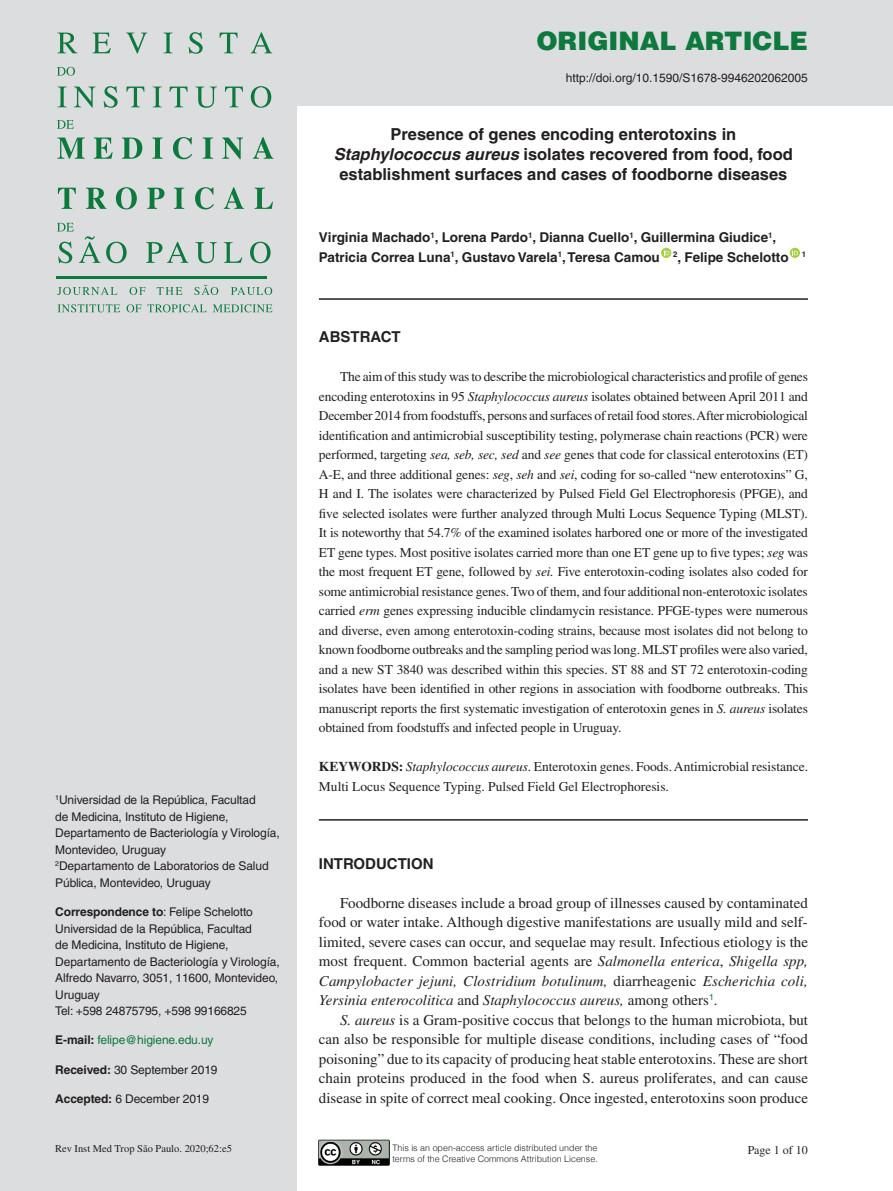
<style>
.page{position:relative;width:893px;height:1191px;background:#fff}
.page>*{position:absolute;margin:0;border:0;box-sizing:border-box;transform-origin:0 0}
.t1{font:900 25.5px "Helvetica";color:#0d793d}
.t2{font:700 16.5px/19.8px "Helvetica";color:#231f20;text-align:center}
.t3{font:15px/19.5px "Times";color:#231f20;text-align:justify}
.t4{font:700 15px "Helvetica";color:#231f20}
.t5{font:13.5px/19.5px "Times";color:#231f20;text-align:justify}
.t6{font:700 13.5px/19.5px "Helvetica";color:#231f20}
.t7{font:12px/16.5px "Helvetica";letter-spacing:-.01em;color:#231f20}
.t8{font:12px "Helvetica";letter-spacing:-.01em;color:#0d793d}
.t9{font:12px "Times";color:#231f20}
.t10{font:10.5px "Times";color:#231f20}
.t11{font:300 8.85px/10.6px "Helvetica";color:#231f20}
.s1{font-style:italic}
.s2{font-weight:700}
.s3{font-weight:700;color:#231f20}
</style>
<div class="page">
<div style="left:0;top:0;width:297px;height:1191px;background:#dcdddf"></div>
<div style="left:22px;top:0;width:871px;height:106px;background:#dcdddf"></div>
<svg style="left:57px;top:33px;width:21px;height:20px"></svg>
<svg style="left:92px;top:33px;width:19px;height:20px"></svg>
<svg style="left:126px;top:33px;width:21px;height:21px"></svg>
<svg style="left:163px;top:33px;width:10px;height:20px"></svg>
<svg style="left:189px;top:32px;width:14px;height:22px"></svg>
<svg style="left:220px;top:33px;width:18px;height:20px"></svg>
<svg style="left:251px;top:32px;width:21px;height:21px"></svg>
<svg style="left:57px;top:87px;width:10px;height:20px"></svg>
<svg style="left:74px;top:87px;width:22px;height:21px"></svg>
<svg style="left:104px;top:86px;width:14px;height:22px"></svg>
<svg style="left:126px;top:87px;width:18px;height:20px"></svg>
<svg style="left:153px;top:87px;width:9px;height:20px"></svg>
<svg style="left:170px;top:87px;width:18px;height:20px"></svg>
<svg style="left:195px;top:87px;width:22px;height:21px"></svg>
<svg style="left:225px;top:87px;width:18px;height:20px"></svg>
<svg style="left:251px;top:86px;width:20px;height:22px"></svg>
<svg style="left:57px;top:137px;width:28px;height:22px"></svg>
<svg style="left:94px;top:137px;width:19px;height:22px"></svg>
<svg style="left:122px;top:137px;width:20px;height:22px"></svg>
<svg style="left:152px;top:137px;width:11px;height:22px"></svg>
<svg style="left:173px;top:137px;width:19px;height:22px"></svg>
<svg style="left:203px;top:137px;width:10px;height:22px"></svg>
<svg style="left:222px;top:137px;width:21px;height:22px"></svg>
<svg style="left:253px;top:137px;width:20px;height:22px"></svg>
<svg style="left:58px;top:188px;width:18px;height:21px"></svg>
<svg style="left:86px;top:188px;width:20px;height:21px"></svg>
<svg style="left:116px;top:187px;width:21px;height:22px"></svg>
<svg style="left:147px;top:188px;width:17px;height:21px"></svg>
<svg style="left:174px;top:188px;width:10px;height:21px"></svg>
<svg style="left:195px;top:187px;width:19px;height:22px"></svg>
<svg style="left:224px;top:187px;width:20px;height:22px"></svg>
<svg style="left:255px;top:188px;width:18px;height:21px"></svg>
<svg style="left:146px;top:242px;width:43px;height:21px"></svg>
<svg style="left:195px;top:242px;width:22px;height:21px"></svg>
<svg style="left:224px;top:242px;width:18px;height:21px"></svg>
<svg style="left:250px;top:242px;width:21px;height:21px"></svg>
<svg style="left:57px;top:223px;width:70px;height:40px"></svg>
<svg style="left:57px;top:120px;width:17px;height:9px"></svg>
<svg style="left:57px;top:67px;width:18px;height:9px"></svg>
<svg style="left:57px;top:287px;width:60px;height:8px"></svg>
<svg style="left:130px;top:287px;width:15px;height:8px"></svg>
<svg style="left:157px;top:287px;width:25px;height:8px"></svg>
<svg style="left:194px;top:285px;width:24px;height:10px"></svg>
<svg style="left:231px;top:287px;width:41px;height:8px"></svg>
<svg style="left:58px;top:304px;width:62px;height:8px"></svg>
<svg style="left:127px;top:304px;width:14px;height:8px"></svg>
<svg style="left:147px;top:304px;width:60px;height:8px"></svg>
<svg style="left:213px;top:304px;width:59px;height:8px"></svg>
<hr style="left:56px;top:276px;width:210px;height:2px;background:#0c793d">
<img style="left:319px;top:1139px;width:70px;height:26px">
<hr style="left:319px;top:298px;width:489px;height:2px;background:#231f20">
<hr style="left:319px;top:819px;width:489px;height:1px;background:#231f20">
<svg style="left:661px;top:248px;width:10px;height:10px"></svg>
<svg style="left:664px;top:250px;width:5px;height:5px"></svg>
<svg style="left:790px;top:248px;width:10px;height:10px"></svg>
<svg style="left:793px;top:250px;width:5px;height:5px"></svg>
<h1 class="t1" style="left:536px;top:24px;width:273px">ORIGINAL ARTICLE</h1>
<p class="t7" style="left:566px;top:69px;width:244px">http://doi.org/10.1590/S1678-9946202062005</p>
<p class="t2" style="left:334px;top:124px;width:460px">Presence of genes encoding enterotoxins in<br><span class="s1">Staphylococcus aureus</span> isolates recovered from food, food establishment surfaces and cases of foodborne diseases</p>
<p class="t7" style="left:55px;top:792px;width:226px"><sup>1</sup>Universidad de la República, Facultad<br>de Medicina, Instituto de Higiene, Departamento de Bacteriología y Virología, Montevideo, Uruguay<br><sup>2</sup>Departamento de Laboratorios de Salud Pública, Montevideo, Uruguay</p>
<p class="t7" style="left:55px;top:903px;width:226px"><span class="s2">Correspondence to</span>: Felipe Schelotto Universidad de la República, Facultad<br>de Medicina, Instituto de Higiene, Departamento de Bacteriología y Virología, Alfredo Navarro, 3051, 11600, Montevideo, Uruguay<br>Tel: +598 24875795, +598 99166825</p>
<p class="t8" style="left:55px;top:1033px;width:160px"><span class="s3">E-mail:</span> felipe@higiene.edu.uy</p>
<p class="t7" style="left:55px;top:1061px;width:164px"><span class="s2">Received:</span> 30 September 2019</p>
<p class="t7" style="left:55px;top:1090px;width:155px"><span class="s2">Accepted:</span> 6 December 2019</p>
<p class="t6" style="left:319px;top:227px;width:489px">Virginia Machado<sup>1</sup>, Lorena Pardo<sup>1</sup>, Dianna Cuello<sup>1</sup>, Guillermina Giudice<sup>1</sup>,<br>Patricia Correa Luna<sup>1</sup>, Gustavo Varela<sup>1</sup>, Teresa Camou <sup>2</sup>, Felipe Schelotto <sup>1</sup></p>
<p class="t4" style="left:319px;top:328px;width:83px">ABSTRACT</p>
<p class="t5" style="left:319px;top:367px;width:491px;text-indent:21px">The aim of this study was to describe the microbiological characteristics and profile of genes encoding enterotoxins in 95 <span class="s1">Staphylococcus aureus</span> isolates obtained between April 2011 and December 2014 from foodstuffs, persons and surfaces of retail food stores. After microbiological identification and antimicrobial susceptibility testing, polymerase chain reactions (PCR) were performed, targeting <span class="s1">sea, seb, sec, sed</span> and <span class="s1">see</span> genes that code for classical enterotoxins (ET)<br>A-E, and three additional genes: <span class="s1">seg</span>, <span class="s1">seh</span> and <span class="s1">sei</span>, coding for so-called “new enterotoxins” G, H and I. The isolates were characterized by Pulsed Field Gel Electrophoresis (PFGE), and five selected isolates were further analyzed through Multi Locus Sequence Typing (MLST).<br>It is noteworthy that 54.7% of the examined isolates harbored one or more of the investigated ET gene types. Most positive isolates carried more than one ET gene up to five types; <span class="s1">seg</span> was the most frequent ET gene, followed by <span class="s1">sei.</span> Five enterotoxin-coding isolates also coded for some antimicrobial resistance genes. Two of them, and four additional non-enterotoxic isolates carried <span class="s1">erm</span> genes expressing inducible clindamycin resistance. PFGE-types were numerous and diverse, even among enterotoxin-coding strains, because most isolates did not belong to known foodborne outbreaks and the sampling period was long. MLST profiles were also varied, and a new ST 3840 was described within this species. ST 88 and ST 72 enterotoxin-coding isolates have been identified in other regions in association with foodborne outbreaks. This manuscript reports the first systematic investigation of enterotoxin genes in <span class="s1">S. aureus</span> isolates obtained from foodstuffs and infected people in Uruguay.</p>
<p class="t5" style="left:319px;top:757px;width:491px"><span class="s2">KEYWORDS:</span> <span class="s1">Staphylococcus aureus</span>. Enterotoxin genes. Foods. Antimicrobial resistance.<br>Multi Locus Sequence Typing. Pulsed Field Gel Electrophoresis.</p>
<p class="t4" style="left:319px;top:854px;width:116px">INTRODUCTION</p>
<p class="t3" style="left:319px;top:893px;width:491px;text-indent:21px">Foodborne diseases include a broad group of illnesses caused by contaminated food or water intake. Although digestive manifestations are usually mild and self&shy;limited, severe cases can occur, and sequelae may result. Infectious etiology is the most frequent. Common bacterial agents are <span class="s1">Salmonella enterica</span>, <span class="s1">Shigella spp, Campylobacter jejuni, Clostridium botulinum,</span> diarrheagenic <span class="s1">Escherichia coli, Yersinia enterocolitica</span> and <span class="s1">Staphylococcus aureus,</span> among others<sup>1</sup>.</p>
<p class="t3" style="left:319px;top:1010px;width:491px;text-indent:21px"><span class="s1">S. aureus</span> is a Gram-positive coccus that belongs to the human microbiota, but can also be responsible for multiple disease conditions, including cases of “food poisoning” due to its capacity of producing heat stable enterotoxins. These are short chain proteins produced in the food when S. aureus proliferates, and can cause disease in spite of correct meal cooking. Once ingested, enterotoxins soon produce</p>
<p class="t11" style="left:392px;top:1142px;width:207px">This is an open-access article distributed under the terms of the Creative Commons Attribution License.</p>
<p class="t10" style="left:55px;top:1143px;width:178px">Rev Inst Med Trop São Paulo. 2020;62:e5</p>
<p class="t9" style="left:748px;top:1142px;width:62px">Page 1 of 10</p>
</div>
